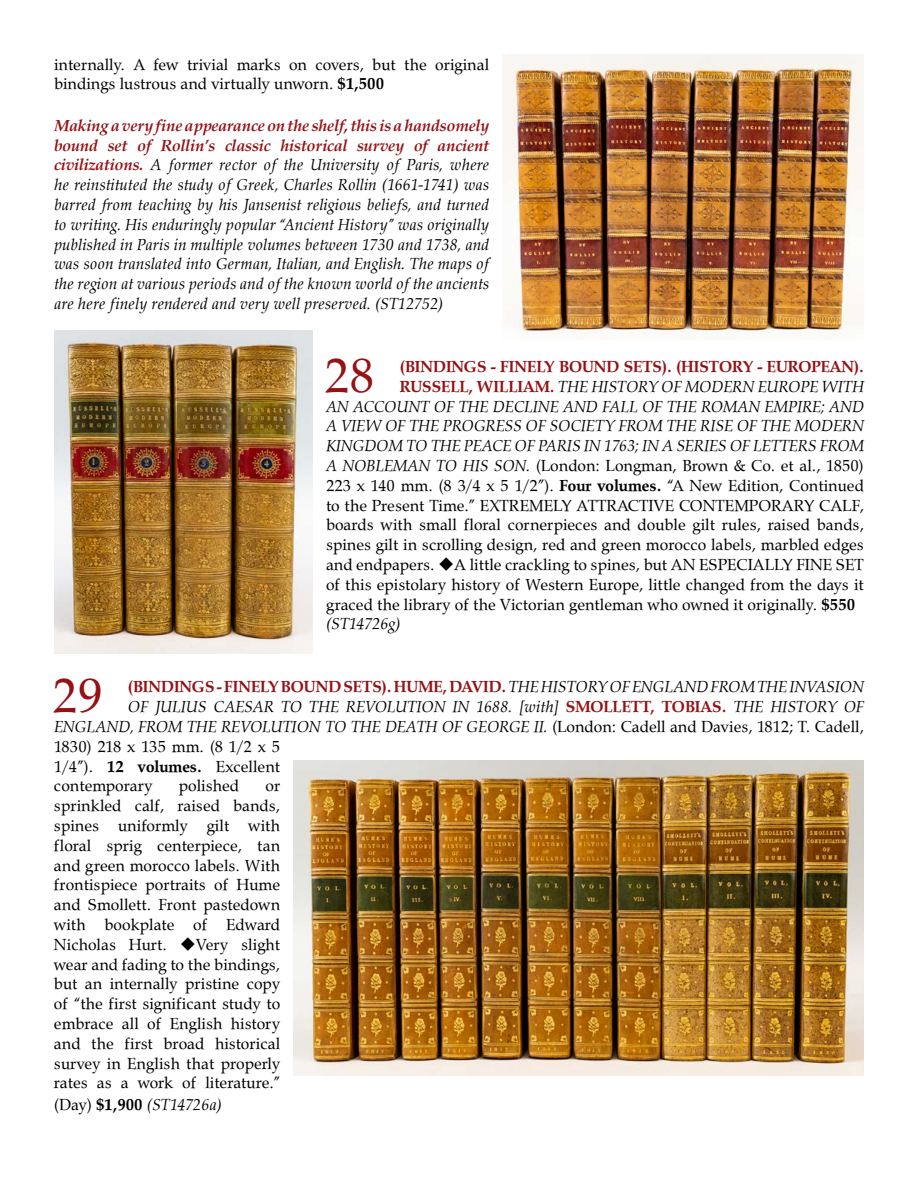
<style>
.page{position:relative;width:918px;height:1188px;background:#fff}
.page>*{position:absolute;margin:0;border:0;box-sizing:border-box;transform-origin:0 0}
.t1{font:49.95px "URW Palladio";color:#941215}
.t2{font:16.5px/19.8px "URW Palladio";color:#000}
.t3{font:italic 16.5px/19.8px "URW Palladio";color:#000;text-align:justify}
.t4{font:700 16.5px "URW Palladio";color:#941215}
.s1{font-weight:700}
.s2{font-weight:700;color:#941215}
.s3{font-weight:700;font-style:normal;color:#941215}
.s4{font-style:italic}
.s5{font-weight:400;font-style:italic;color:#000}
.s6{font-style:normal}
.s7{font-weight:700;font-style:normal}
</style>
<div class="page">
<img style="left:54px;top:330px;width:259px;height:324px">
<img style="left:294px;top:760px;width:570px;height:316px">
<img style="left:503px;top:54px;width:361px;height:285px">
<p class="t2" style="left:54px;top:54px;width:437px">internally. A few trivial marks on covers, but the original bindings lustrous and virtually unworn. <span class="s1">$1,500</span></p>
<p class="t3" style="left:54px;top:116px;width:437px"><span class="s2">Making a very fine appearance on the shelf, this is a handsomely bound set of Rollin’s classic historical survey of ancient civilizations.</span> A former rector of the University of Paris, where he reinstituted the study of Greek, Charles Rollin (1661-1741) was barred from teaching by his Jansenist religious beliefs, and turned to writing. His enduringly popular “Ancient History” was originally published in Paris in multiple volumes between 1730 and 1738, and was soon translated into German, Italian, and English. The maps of the region at various periods and of the known world of the ancients are here finely rendered and very well preserved. (ST12752)</p>
<h1 class="t1" style="left:324px;top:345px;width:52px">28</h1>
<p class="t4" style="left:400px;top:356px;width:466px">(BINDINGS - FINELY BOUND SETS). (HISTORY - EUROPEAN).</p>
<p class="t3" style="left:400px;top:377px;width:466px"><span class="s3">RUSSELL, WILLIAM.</span> THE HISTORY OF MODERN EUROPE WITH</p>
<p class="t3" style="left:326px;top:396px;width:539px">AN ACCOUNT OF THE DECLINE AND FALL OF THE ROMAN EMPIRE; AND</p>
<p class="t3" style="left:326px;top:416px;width:539px">A VIEW OF THE PROGRESS OF SOCIETY FROM THE RISE OF THE MODERN</p>
<p class="t3" style="left:326px;top:436px;width:539px">KINGDOM TO THE PEACE OF PARIS IN 1763; IN A SERIES OF LETTERS FROM</p>
<p class="t2" style="left:326px;top:456px;width:539px"><span class="s4">A NOBLEMAN TO HIS SON.</span> (London: Longman, Brown &amp; Co. et al., 1850)</p>
<p class="t2" style="left:326px;top:475px;width:539px">223 x 140 mm. (8 3/4 x 5 1/2”). <span class="s1">Four volumes.</span> “A New Edition, Continued</p>
<p class="t2" style="left:326px;top:495px;width:539px">to the Present Time.” EXTREMELY ATTRACTIVE CONTEMPORARY CALF,</p>
<p class="t2" style="left:326px;top:515px;width:539px">boards with small floral cornerpieces and double gilt rules, raised bands,</p>
<p class="t2" style="left:326px;top:535px;width:539px">spines gilt in scrolling design, red and green morocco labels, marbled edges</p>
<p class="t2" style="left:326px;top:555px;width:539px">and endpapers. ◆A little crackling to spines, but AN ESPECIALLY FINE SET</p>
<p class="t2" style="left:326px;top:574px;width:539px">of this epistolary history of Western Europe, little changed from the days it</p>
<p class="t2" style="left:326px;top:594px;width:531px">graced the library of the Victorian gentleman who owned it originally. <span class="s1">$550</span></p>
<p class="t3" style="left:326px;top:614px;width:76px">(ST14726g)</p>
<h1 class="t1" style="left:52px;top:665px;width:52px">29</h1>
<p class="t4" style="left:128px;top:677px;width:738px">(BINDINGS - FINELY BOUND SETS). HUME, DAVID. <span class="s5">THE HISTORY OF ENGLAND FROM THE INVASION</span></p>
<p class="t3" style="left:128px;top:697px;width:738px">OF JULIUS CAESAR TO THE REVOLUTION IN 1688. [with] <span class="s3">SMOLLETT, TOBIAS.</span> THE HISTORY OF</p>
<p class="t3" style="left:54px;top:717px;width:812px">ENGLAND, FROM THE REVOLUTION TO THE DEATH OF GEORGE II. <span class="s6">(London: Cadell and Davies, 1812; T. Cadell,</span></p>
<p class="t2" style="left:54px;top:736px;width:228px">1830) 218 x 135 mm. (8 1/2 x 5</p>
<p class="t2" style="left:54px;top:756px;width:228px">1/4”). <span class="s1">12 volumes.</span> Excellent</p>
<p class="t2" style="left:54px;top:776px;width:100px">contemporary</p>
<p class="t2" style="left:179px;top:776px;width:62px">polished</p>
<p class="t2" style="left:54px;top:776px;width:228px;text-align:justify;text-indent:211px">or sprinkled calf, raised bands, spines uniformly gilt with floral sprig centerpiece, tan and green morocco labels. With frontispiece portraits of Hume and Smollett. Front pastedown with bookplate of Edward Nicholas Hurt. ◆Very slight wear and fading to the bindings, but an internally pristine copy of “the first significant study to embrace all of English history and the first broad historical survey in English that properly rates as a work of literature.”</p>
<p class="t3" style="left:54px;top:1095px;width:169px"><span class="s6">(Day)</span> <span class="s7">$1,900</span> (ST14726a)</p>
</div>
